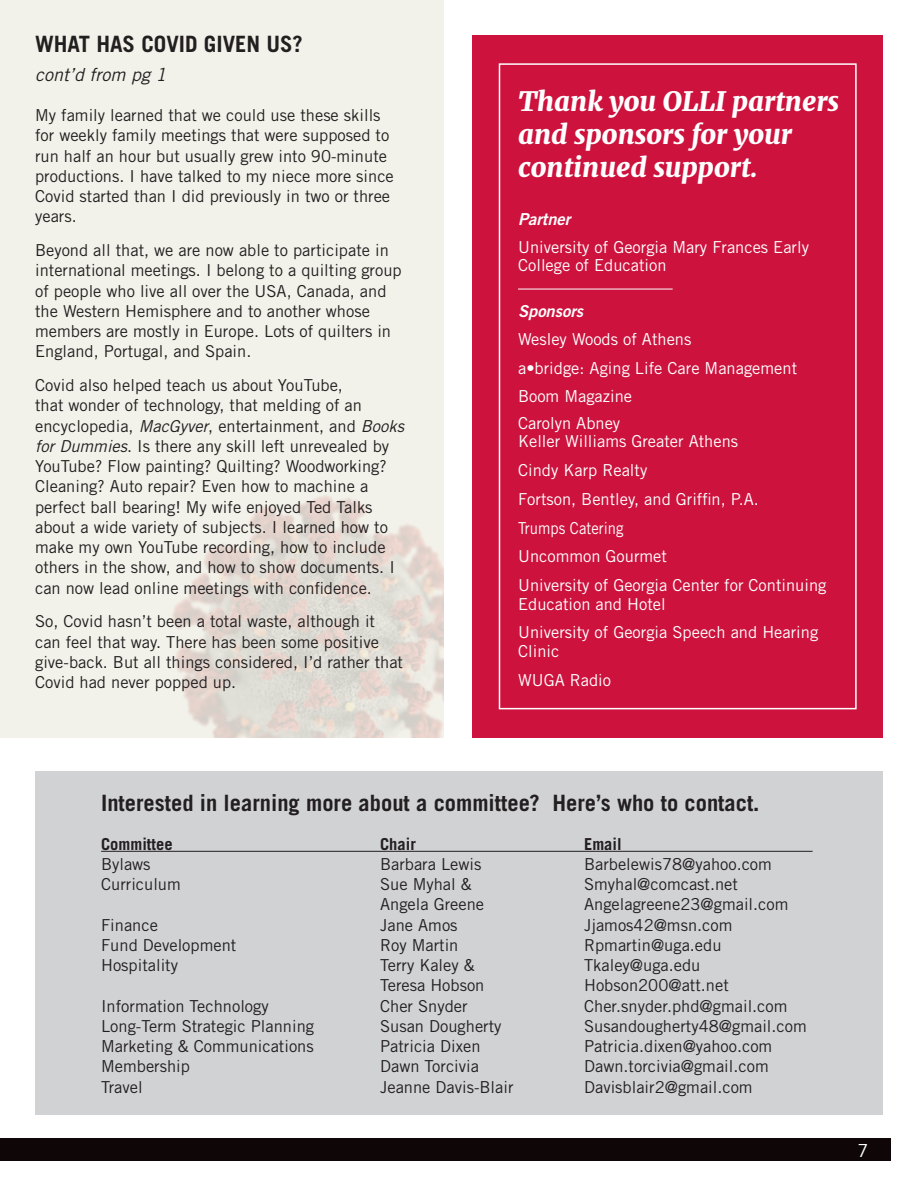
<style>
.page{position:relative;width:918px;height:1188px;background:#fff}
.page>*{position:absolute;margin:0;border:0;box-sizing:border-box;transform-origin:0 0}
.t1{font:italic 900 27px/33px "Merriweather";color:#fff}
.t2{font:700 22.5px "Trade Gothic";color:#231f20}
.t3{font:italic 18px "Trade Gothic";color:#231f20}
.t4{font:18px "Trade Gothic";color:#fff}
.t5{font:16.5px/20.2px "Trade Gothic";color:#231f20}
.t6{font:16.5px/18px "Trade Gothic";color:#fff}
.t7{font:700 16.5px "Trade Gothic";color:#231f20}
.t8{font:italic 16.5px "Trade Gothic Bold Two";color:#fff}
.t9{font:16.5px "Trade Gothic";color:#fff;scale:.9 1}
.s1{font-style:italic}
</style>
<div class="page">
<div style="left:35px;top:771px;width:848px;height:344px;background:#d1d2d4"></div>
<div style="left:0;top:0;width:444px;height:738px;background:#f3f2ea"></div>
<div style="left:472px;top:35px;width:411px;height:703px;background:#cd123d"></div>
<hr style="left:518px;top:289px;width:155px;height:1px;background:#fff">
<div style="left:499px;top:63px;width:358px;height:646px;border:2px solid #fff"></div>
<img style="left:172px;top:495px;width:272px;height:243px">
<hr style="left:101px;top:851px;width:712px;height:1px;background:#231f20">
<div style="left:0;top:1139px;width:891px;height:22px;background:#0e0607"></div>
<p class="t2" style="left:35px;top:31px;width:269px">WHAT HAS COVID GIVEN US?</p>
<p class="t3" style="left:35px;top:64px;width:133px">cont’d from pg 1</p>
<p class="t5" style="left:35px;top:105px;width:360px">My family learned that we could use these skills for weekly family meetings that were supposed to run half an hour but usually grew into 90-minute productions. I have talked to my niece more since Covid started than I did previously in two or three years.</p>
<p class="t5" style="left:35px;top:240px;width:368px">Beyond all that, we are now able to participate in international meetings. I belong to a quilting group of people who live all over the USA, Canada, and the Western Hemisphere and to another whose members are mostly in Europe. Lots of quilters in England, Portugal, and Spain.</p>
<p class="t5" style="left:35px;top:375px;width:370px">Covid also helped teach us about YouTube,<br>that wonder of technology, that melding of an encyclopedia, <span class="s1">MacGyver</span>, entertainment, and <span class="s1">Books for Dummies</span>. Is there any skill left unrevealed by YouTube? Flow painting? Quilting? Woodworking?<br>Cleaning? Auto repair? Even how to machine a perfect ball bearing! My wife enjoyed Ted Talks about a wide variety of subjects. I learned how to make my own YouTube recording, how to include others in the show, and how to show documents. I can now lead online meetings with confidence.</p>
<p class="t5" style="left:35px;top:611px;width:369px">So, Covid hasn’t been a total waste, although it can feel that way. There has been some positive give-back. But all things considered, I’d rather that Covid had never popped up.</p>
<p class="t1" style="left:518px;top:84px;width:323px">Thank you OLLI partners and sponsors for your continued support.</p>
<p class="t8" style="left:518px;top:209px;width:54px">Partner</p>
<p class="t6" style="left:518px;top:238px;width:292px">University of Georgia Mary Frances Early<br>College of Education</p>
<p class="t8" style="left:518px;top:301px;width:67px">Sponsors</p>
<p class="t6" style="left:518px;top:330px;width:175px">Wesley Woods of Athens</p>
<p class="t6" style="left:518px;top:359px;width:281px">a•bridge: Aging Life Care Management</p>
<p class="t6" style="left:518px;top:386px;width:116px">Boom Magazine</p>
<p class="t6" style="left:518px;top:414px;width:222px">Carolyn Abney<br>Keller Williams Greater Athens</p>
<p class="t6" style="left:518px;top:461px;width:131px">Cindy Karp Realty</p>
<p class="t6" style="left:518px;top:490px;width:242px">Fortson, Bentley, and Griffin, P.A.</p>
<p class="t9" style="left:518px;top:518px;width:119px">Trumps Catering</p>
<p class="t6" style="left:518px;top:547px;width:150px">Uncommon Gourmet</p>
<p class="t6" style="left:518px;top:575px;width:310px;line-height:18.8px">University of Georgia Center for Continuing<br>Education and Hotel</p>
<p class="t6" style="left:518px;top:623px;width:302px;line-height:18.8px">University of Georgia Speech and Hearing<br>Clinic</p>
<p class="t6" style="left:518px;top:671px;width:95px">WUGA Radio</p>
<p class="t2" style="left:101px;top:790px;width:660px">Interested in learning more about a committee? Here’s who to contact.</p>
<p class="t7" style="left:101px;top:834px;width:73px">Committee</p>
<p class="t7" style="left:380px;top:834px;width:37px">Chair</p>
<p class="t7" style="left:584px;top:834px;width:39px">Email</p>
<p class="t5" style="left:101px;top:854px;width:51px">Bylaws</p>
<p class="t5" style="left:380px;top:854px;width:103px">Barbara Lewis</p>
<p class="t5" style="left:584px;top:854px;width:189px">Barbelewis78@yahoo.com</p>
<p class="t5" style="left:101px;top:874px;width:81px">Curriculum</p>
<p class="t5" style="left:380px;top:874px;width:93px">Sue Myhal &amp;</p>
<p class="t5" style="left:584px;top:874px;width:155px">Smyhal@comcast.net</p>
<p class="t5" style="left:380px;top:894px;width:106px">Angela Greene</p>
<p class="t5" style="left:584px;top:894px;width:206px">Angelagreene23@gmail.com</p>
<p class="t5" style="left:101px;top:914px;width:58px">Finance</p>
<p class="t5" style="left:380px;top:914px;width:79px">Jane Amos</p>
<p class="t5" style="left:584px;top:914px;width:150px">Jjamos42@msn.com</p>
<p class="t5" style="left:101px;top:935px;width:137px">Fund Development</p>
<p class="t5" style="left:380px;top:935px;width:80px">Roy Martin</p>
<p class="t5" style="left:584px;top:935px;width:139px">Rpmartin@uga.edu</p>
<p class="t5" style="left:101px;top:955px;width:78px">Hospitality</p>
<p class="t5" style="left:380px;top:955px;width:96px">Terry Kaley &amp;</p>
<p class="t5" style="left:584px;top:955px;width:118px">Tkaley@uga.edu</p>
<p class="t5" style="left:380px;top:975px;width:106px">Teresa Hobson</p>
<p class="t5" style="left:584px;top:975px;width:146px">Hobson200@att.net</p>
<p class="t5" style="left:101px;top:995px;width:169px">Information Technology</p>
<p class="t5" style="left:380px;top:995px;width:89px">Cher Snyder</p>
<p class="t5" style="left:584px;top:995px;width:205px">Cher.snyder.phd@gmail.com</p>
<p class="t5" style="left:101px;top:1016px;width:214px">Long-Term Strategic Planning</p>
<p class="t5" style="left:380px;top:1016px;width:123px">Susan Dougherty</p>
<p class="t5" style="left:584px;top:1016px;width:224px">Susandougherty48@gmail.com</p>
<p class="t5" style="left:101px;top:1036px;width:214px">Marketing &amp; Communications</p>
<p class="t5" style="left:380px;top:1036px;width:102px">Patricia Dixen</p>
<p class="t5" style="left:584px;top:1036px;width:190px">Patricia.dixen@yahoo.com</p>
<p class="t5" style="left:101px;top:1056px;width:90px">Membership</p>
<p class="t5" style="left:380px;top:1056px;width:100px">Dawn Torcivia</p>
<p class="t5" style="left:584px;top:1056px;width:186px">Dawn.torcivia@gmail.com</p>
<p class="t5" style="left:101px;top:1076px;width:43px">Travel</p>
<p class="t5" style="left:380px;top:1076px;width:135px">Jeanne Davis-Blair</p>
<p class="t5" style="left:584px;top:1076px;width:170px">Davisblair2@gmail.com</p>
<p class="t4" style="left:857px;top:1140px;width:12px">7</p>
</div>
